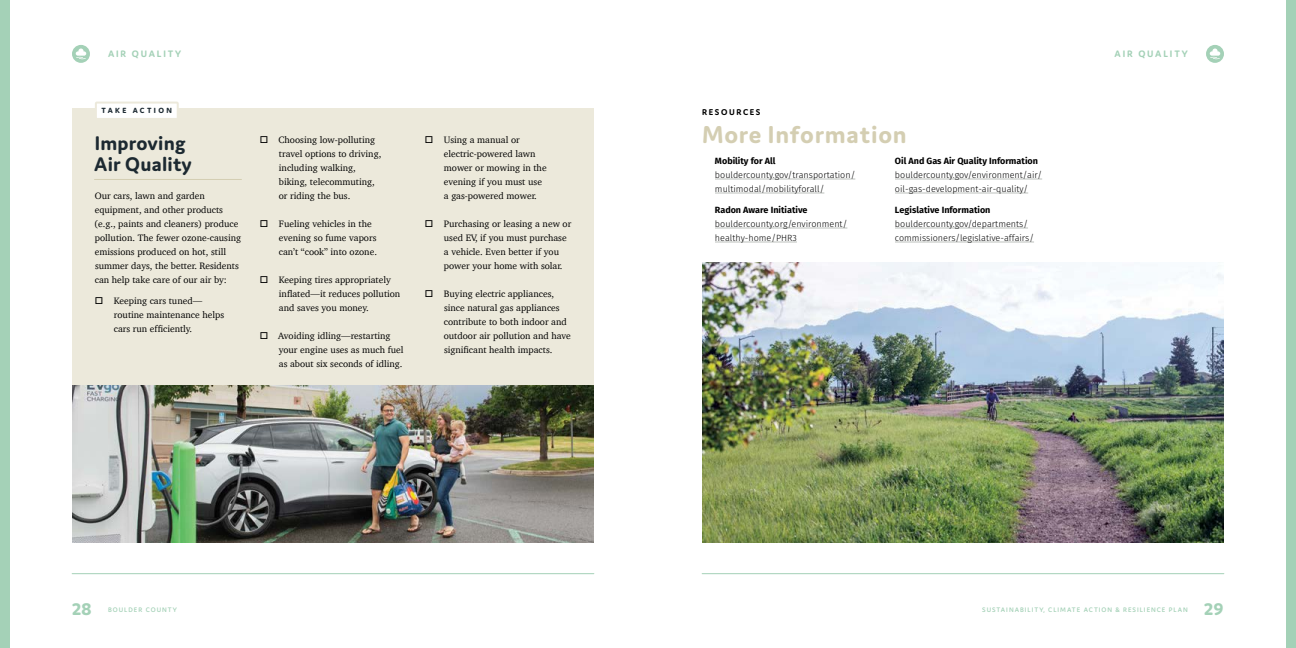
<style>
.page{position:relative;width:1296px;height:648px;background:#fff}
.page>*{position:absolute;margin:0;border:0;box-sizing:border-box;transform-origin:0 0}
.t1{font:700 26px "Domus";letter-spacing:.03em;color:#d4ceb2}
.t2{font:700 21px/21px "Domus";letter-spacing:.01em;color:#1c2931}
.t3{font:800 18px "Domus";color:#a4d1b7}
.t4{font:700 10px "Domus";letter-spacing:.185em;color:#a4d1b7}
.t5{font:9.5px/14px "Charter";color:#000}
.t6{font:300 9px/14px "Fira Sans";color:#000}
.t7{font:700 9px "Fira Sans";color:#000}
.t8{font:700 9px "Domus";letter-spacing:.18em;color:#000}
.t9{font:800 8px "Domus";letter-spacing:.305em;color:#1c2931}
.t10{font:600 7px "Domus";letter-spacing:.145em;color:#a4d1b7}
</style>
<div class="page">
<hr style="left:72px;top:574px;width:522px;height:1px;background:#a4d1b7">
<hr style="left:702px;top:574px;width:522px;height:1px;background:#a4d1b7">
<div style="left:72px;top:45px;width:18px;height:18px;background:#a4d1b7;border-radius:50%"></div>
<svg style="left:76px;top:49px;width:10px;height:10px"></svg>
<div style="left:1206px;top:45px;width:18px;height:18px;background:#a4d1b7;border-radius:50%"></div>
<svg style="left:1210px;top:49px;width:10px;height:10px"></svg>
<div style="left:0;top:0;width:10px;height:648px;background:#a4d1b7"></div>
<div style="left:1286px;top:0;width:10px;height:648px;background:#a4d1b7"></div>
<div style="left:72px;top:108px;width:522px;height:434px;background:#ece9db"></div>
<hr style="left:94px;top:179px;width:148px;height:1px;background:#d4ceb2">
<div style="left:96px;top:103px;width:82px;height:16px;background:#fff"></div>
<div style="left:95px;top:102px;width:84px;height:18px;border:2px solid #ece9db"></div>
<hr style="left:715px;top:179px;width:140px;height:1px;background:#bcc1bd">
<hr style="left:715px;top:193px;width:109px;height:1px;background:#bcc1bd">
<hr style="left:715px;top:228px;width:132px;height:1px;background:#bcc1bd">
<hr style="left:715px;top:242px;width:82px;height:1px;background:#bcc1bd">
<hr style="left:895px;top:179px;width:147px;height:1px;background:#bcc1bd">
<hr style="left:895px;top:193px;width:133px;height:1px;background:#bcc1bd">
<hr style="left:895px;top:228px;width:133px;height:1px;background:#bcc1bd">
<hr style="left:895px;top:242px;width:139px;height:1px;background:#bcc1bd">
<img style="left:702px;top:262px;width:522px;height:280px">
<img style="left:72px;top:386px;width:522px;height:156px">
<p class="t4" style="left:108px;top:48px;width:75px">air quality</p>
<p class="t4" style="left:1115px;top:48px;width:75px">air quality</p>
<p class="t9" style="left:101px;top:106px;width:72px">TAKE ACTION</p>
<p class="t8" style="left:702px;top:107px;width:60px">RESOUR CES</p>
<h1 class="t1" style="left:702px;top:120px;width:206px">More Information</h1>
<p class="t7" style="left:715px;top:155px;width:62px">Mobility for All</p>
<p class="t6" style="left:715px;top:168px;width:142px">bouldercounty.gov/transportation/ multimodal/mobilityforall/</p>
<p class="t7" style="left:715px;top:204px;width:94px">Radon Aware Initiative</p>
<p class="t6" style="left:715px;top:217px;width:134px">bouldercounty.org/environment/ healthy-home/PHR3</p>
<h2 class="t2" style="left:94px;top:132px;width:99px">Improving<br>Air Quality</h2>
<p class="t5" style="left:94px;top:189px;width:148px">Our cars, lawn and garden equipment, and other products (e.g., paints and cleaners) produce pollution. The fewer ozone-causing emissions produced on hot, still summer days, the better. Residents can help take care of our air by:</p>
<p class="t5" style="left:114px;top:294px;width:112px">Keeping cars tuned— routine maintenance helps cars run efficiently.</p>
<p class="t5" style="left:279px;top:133px;width:104px">Choosing low-polluting travel options to driving, including walking, biking, telecommuting, or riding the bus.</p>
<p class="t5" style="left:279px;top:217px;width:100px">Fueling vehicles in the evening so fume vapors can’t “cook” into ozone.</p>
<p class="t5" style="left:279px;top:273px;width:123px">Keeping tires appropriately inflated—it reduces pollution and saves you money.</p>
<p class="t5" style="left:278px;top:329px;width:127px">Avoiding idling—restarting your engine uses as much fuel as about six seconds of idling.</p>
<p class="t5" style="left:444px;top:133px;width:104px">Using a manual or electric-powered lawn mower or mowing in the evening if you must use a gas-powered mower.</p>
<p class="t5" style="left:444px;top:217px;width:129px">Purchasing or leasing a new or used EV, if you must purchase a vehicle. Even better if you power your home with solar.</p>
<p class="t5" style="left:444px;top:287px;width:129px">Buying electric appliances, since natural gas appliances contribute to both indoor and outdoor air pollution and have significant health impacts.</p>
<p class="t7" style="left:895px;top:155px;width:144px">Oil And Gas Air Quality Information</p>
<p class="t6" style="left:895px;top:168px;width:149px">bouldercounty.gov/environment/air/ oil-gas-development-air-quality/</p>
<p class="t7" style="left:895px;top:204px;width:97px">Legislative Information</p>
<p class="t6" style="left:895px;top:217px;width:141px">bouldercounty.gov/departments/ commissioners/legislative-affairs/</p>
<h3 class="t3" style="left:72px;top:599px;width:21px">28</h3>
<h3 class="t3" style="left:1204px;top:599px;width:21px">29</h3>
<p class="t10" style="left:108px;top:606px;width:70px">BOULDER COUNTY</p>
<p class="t10" style="left:982px;top:606px;width:207px">SUSTAINABILITY, CLIMATE ACTION &amp; RESILIENCE PLAN</p>
</div>
